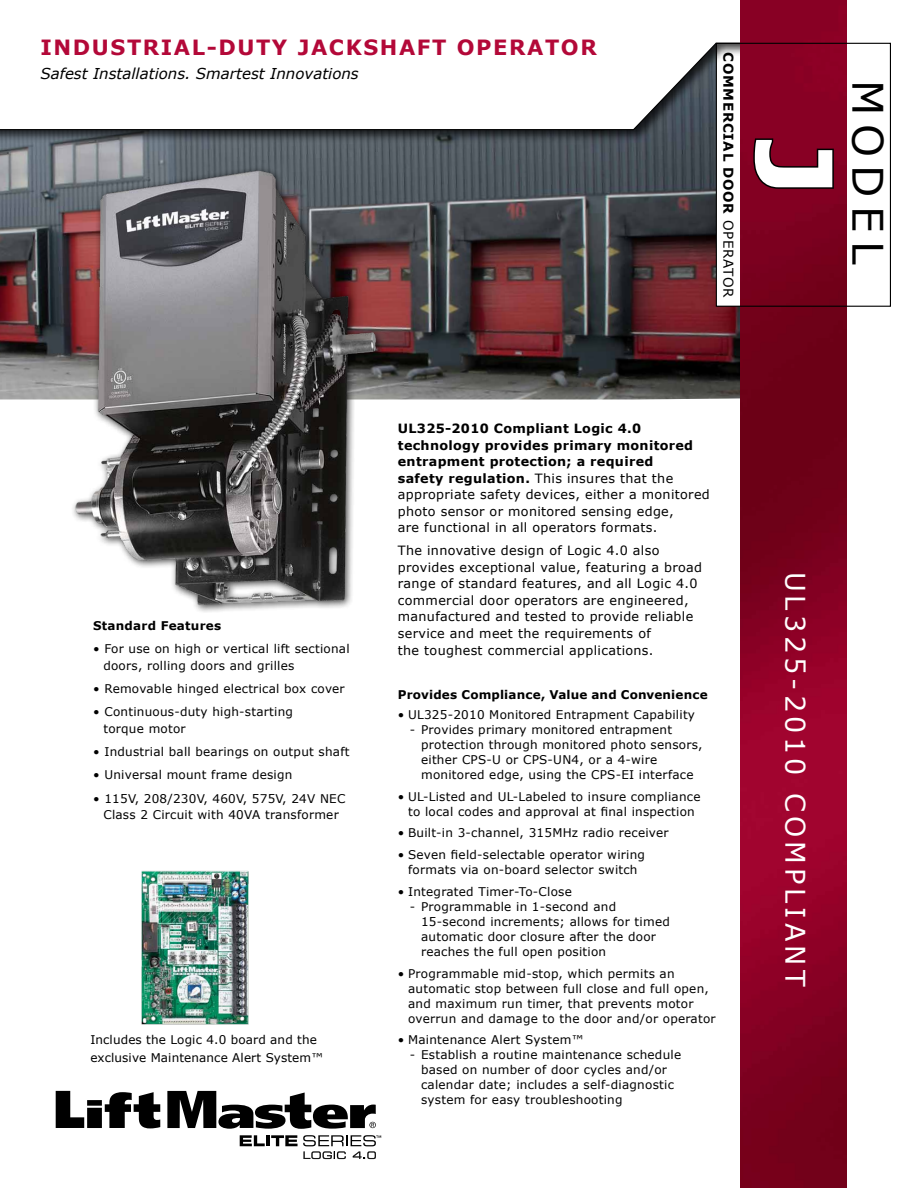
<style>
.page{position:relative;width:918px;height:1188px;background:#fff}
.page>*{position:absolute;margin:0;border:0;box-sizing:border-box;transform-origin:0 0}
.t1{font:700 105px "Verdana";color:#fff}
.t2{font:42px "Verdana";letter-spacing:.2em;color:#000}
.t3{font:36px "Verdana";letter-spacing:.15em;color:#fff}
.t4{font:27px "Verdana";letter-spacing:.15em;color:#fff}
.t5{font:700 21px "Verdana";letter-spacing:.075em;color:#b30838}
.t6{font:italic 15px "Verdana";color:#000}
.t7{font:700 13.5px "Verdana";letter-spacing:.05em;color:#000}
.t8{font:12.75px/16.5px "Verdana";letter-spacing:.025em;color:#000}
.t9{font:12px/15px "Verdana";letter-spacing:.02em;color:#000}
.t10{font:700 12px "Verdana";letter-spacing:.015em;color:#000}
.s1{font-weight:400}
.s2{font-weight:700}
</style>
<div class="page">
<svg style="left:56px;top:1091px;width:104px;height:37px"></svg>
<svg style="left:167px;top:1091px;width:209px;height:38px"></svg>
<svg style="left:240px;top:1135px;width:25px;height:11px"></svg>
<hr style="left:266px;top:1135px;width:4px;height:11px;background:#000">
<svg style="left:271px;top:1135px;width:110px;height:24px"></svg>
<img style="left:0;top:143px;width:741px;height:256px">
<div style="left:716px;top:43px;width:174px;height:263px;background:#fff"></div>
<div style="left:0;top:0;width:833px;height:143px;background:#000;opacity:.75"></div>
<svg style="left:0;top:0;width:741px;height:131px"></svg>
<img style="left:141px;top:870px;width:108px;height:155px">
<img style="left:741px;top:0;width:106px;height:1188px">
<div style="left:716px;top:43px;width:175px;height:264px;border:1px solid #000"></div>
<svg style="left:752px;top:137px;width:83px;height:54px;background:#6d001c"></svg>
<img style="left:60px;top:150px;width:344px;height:462px">
<h3 class="t5" style="left:40px;top:34px;width:471px">INDUSTRIAL-Duty JACKSHAFT Operator</h3>
<p class="t6" style="left:40px;top:64px;width:320px">Safest Installations. Smartest Innovations</p>
<p class="t7" style="left:737px;top:52px;width:247px;rotate:90deg">COMMERCIAL DOOR <span class="s1">OPERATOR</span></p>
<h1 class="t1" style="left:862px;top:138px;width:60px;rotate:90deg">J</h1>
<h2 class="t2" style="left:895px;top:80px;width:186px;rotate:90deg">MODEL</h2>
<p class="t10" style="left:93px;top:618px;width:130px">Standard Features</p>
<p class="t9" style="left:103px;top:640px;width:248px;line-height:16.5px;text-indent:-10px">• For use on high or vertical lift sectional doors, rolling doors and grilles</p>
<p class="t9" style="left:93px;top:681px;width:253px">• Removable hinged electrical box cover</p>
<p class="t9" style="left:103px;top:703px;width:191px;line-height:16.5px;text-indent:-10px">• Continuous-duty high-starting torque motor</p>
<p class="t9" style="left:93px;top:744px;width:258px">• Industrial ball bearings on output shaft</p>
<p class="t9" style="left:93px;top:767px;width:201px">• Universal mount frame design</p>
<p class="t9" style="left:93px;top:790px;width:254px;line-height:16.5px;text-align:center">• 115V, 208/230V, 460V, 575V, 24V NEC<br>Class 2 Circuit with 40VA transformer</p>
<p class="t9" style="left:90px;top:1031px;width:234px;line-height:18px">Includes the Logic 4.0 board and the exclusive Maintenance Alert System™</p>
<p class="t8" style="left:398px;top:420px;width:313px"><span class="s2">UL325-2010 Compliant Logic 4.0 technology provides primary monitored entrapment protection; a required<br>safety regulation.</span> This insures that the appropriate safety devices, either a monitored photo sensor or monitored sensing edge,<br>are functional in all operators formats.</p>
<p class="t8" style="left:398px;top:542px;width:306px">The innovative design of Logic 4.0 also provides exceptional value, featuring a broad range of standard features, and all Logic 4.0 commercial door operators are engineered, manufactured and tested to provide reliable service and meet the requirements of<br>the toughest commercial applications.</p>
<p class="t10" style="left:398px;top:687px;width:311px">Provides Compliance, Value and Convenience</p>
<p class="t9" style="left:398px;top:707px;width:299px">• UL325-2010 Monitored Entrapment Capability</p>
<p class="t9" style="left:421px;top:722px;width:283px;text-indent:-11px">- Provides primary monitored entrapment protection through monitored photo sensors, either CPS-U or CPS-UN4, or a 4-wire monitored edge, using the CPS-EI interface</p>
<p class="t9" style="left:398px;top:788px;width:304px;text-align:center">• UL-Listed and UL-Labeled to insure compliance to local codes and approval at final inspection</p>
<p class="t9" style="left:398px;top:825px;width:272px">• Built-in 3-channel, 315MHz radio receiver</p>
<p class="t9" style="left:398px;top:847px;width:249px;text-align:center">• Seven field-selectable operator wiring formats via on-board selector switch</p>
<p class="t9" style="left:398px;top:884px;width:175px">• Integrated Timer-To-Close</p>
<p class="t9" style="left:421px;top:899px;width:250px;text-indent:-11px">- Programmable in 1-second and 15-second increments; allows for timed automatic door closure after the door reaches the full open position</p>
<p class="t9" style="left:408px;top:965px;width:309px;text-indent:-10px">• Programmable mid-stop, which permits an automatic stop between full close and full open, and maximum run timer, that prevents motor overrun and damage to the door and/or operator</p>
<p class="t9" style="left:398px;top:1032px;width:187px">• Maintenance Alert System™</p>
<p class="t9" style="left:421px;top:1047px;width:262px;text-indent:-11px">- Establish a routine maintenance schedule based on number of door cycles and/or calendar date; includes a self-diagnostic system for easy troubleshooting</p>
<h3 class="t3" style="left:817px;top:437px;width:554px;rotate:90deg">UL325-2010 COMPLIANT</h3>
<h3 class="t4" style="left:812px;top:572px;width:416px;rotate:90deg">UL325-2010 COMPLIANT</h3>
</div>
